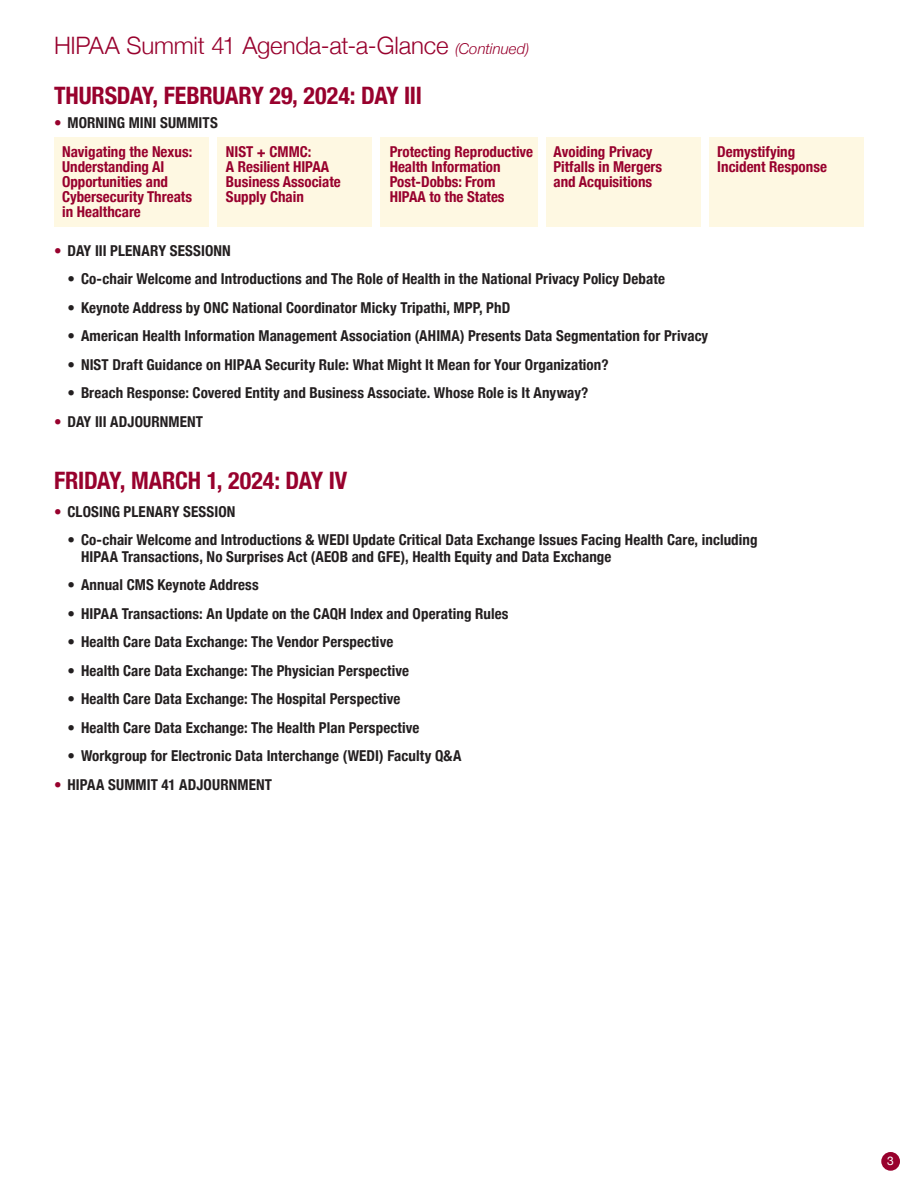
<style>
.page{position:relative;width:918px;height:1188px;background:#fff}
.page>*{position:absolute;margin:0;border:0;box-sizing:border-box;transform-origin:0 0}
.subhead-16pt{font:700 condensed 24px "Helvetica Neue";letter-spacing:-.01em;color:#98012d}
.subhead-16pt-2{font:300 24px "Helvetica Neue";letter-spacing:-.01em;color:#98012d}
.sessions_without_rule_-_in_blue{font:700 condensed 15px/16.5px "Helvetica Neue";letter-spacing:.005em;color:#231f20}
.sm_subhead-9pt-red_other{font:700 condensed 15px/15px "Helvetica Neue";color:#98012d}
.t1{font:12px "Helvetica Neue";color:#fff}
.s1{font-style:italic;font-size:15px}
.s2{color:#98012d}
</style>
<div class="page">
<div style="left:881px;top:1152px;width:19px;height:19px;background:#98012d;border-radius:50%"></div>
<div style="left:546px;top:137px;width:155px;height:90px;background:#fef8e2"></div>
<div style="left:710px;top:137px;width:154px;height:90px;background:#fef8e2"></div>
<div style="left:54px;top:137px;width:155px;height:90px;background:#fef8e2"></div>
<div style="left:217px;top:137px;width:155px;height:90px;background:#fef8e2"></div>
<div style="left:380px;top:137px;width:158px;height:90px;background:#fef8e2"></div>
<p class="subhead-16pt-2" style="left:54px;top:26px;width:477px">HIPAA Summit 41 Agenda-at-a-Glance <span class="s1">(Continued)</span></p>
<p class="subhead-16pt" style="left:54px;top:76px;width:370px">THURSDAY, FEBRUARY 29, 2024: DAY III</p>
<p class="sessions_without_rule_-_in_blue" style="left:54px;top:113px;width:165px"><span class="s2">•</span> MORNING MINI SUMMITS</p>
<p class="sm_subhead-9pt-red_other" style="left:62px;top:143px;width:132px">Navigating the Nexus:<br>Understanding AI<br>Opportunities and<br>Cybersecurity Threats in Healthcare</p>
<p class="sm_subhead-9pt-red_other" style="left:226px;top:143px;width:116px">NIST + CMMC:<br>A Resilient HIPAA<br>Business Associate<br>Supply Chain</p>
<p class="sm_subhead-9pt-red_other" style="left:390px;top:143px;width:145px">Protecting Reproductive<br>Health Information<br>Post-Dobbs: From<br>HIPAA to the States</p>
<p class="sm_subhead-9pt-red_other" style="left:554px;top:143px;width:110px">Avoiding Privacy<br>Pitfalls in Mergers and Acquisitions</p>
<p class="sm_subhead-9pt-red_other" style="left:717px;top:143px;width:111px">Demystifying<br>Incident Response</p>
<p class="sessions_without_rule_-_in_blue" style="left:54px;top:241px;width:178px"><span class="s2">•</span> DAY III PLENARY SESSIONN</p>
<p class="sessions_without_rule_-_in_blue" style="left:68px;top:269px;width:599px">• Co-chair Welcome and Introductions and The Role of Health in the National Privacy Policy Debate</p>
<p class="sessions_without_rule_-_in_blue" style="left:68px;top:298px;width:444px">• Keynote Address by ONC National Coordinator Micky Tripathi, MPP, PhD</p>
<p class="sessions_without_rule_-_in_blue" style="left:68px;top:326px;width:642px">• American Health Information Management Association (AHIMA) Presents Data Segmentation for Privacy</p>
<p class="sessions_without_rule_-_in_blue" style="left:68px;top:355px;width:543px">• NIST Draft Guidance on HIPAA Security Rule: What Might It Mean for Your Organization?</p>
<p class="sessions_without_rule_-_in_blue" style="left:68px;top:383px;width:523px">• Breach Response: Covered Entity and Business Associate. Whose Role is It Anyway?</p>
<p class="sessions_without_rule_-_in_blue" style="left:54px;top:412px;width:151px"><span class="s2">•</span> DAY III ADJOURNMENT</p>
<p class="subhead-16pt" style="left:54px;top:461px;width:295px">FRIDAY, MARCH 1, 2024: DAY IV</p>
<p class="sessions_without_rule_-_in_blue" style="left:54px;top:502px;width:183px"><span class="s2">•</span> CLOSING PLENARY SESSION</p>
<p class="sessions_without_rule_-_in_blue" style="left:81px;top:530px;width:678px;text-indent:-14px">• Co-chair Welcome and Introductions &amp; WEDI Update Critical Data Exchange Issues Facing Health Care, including<br>HIPAA Transactions, No Surprises Act (AEOB and GFE), Health Equity and Data Exchange</p>
<p class="sessions_without_rule_-_in_blue" style="left:68px;top:575px;width:193px">• Annual CMS Keynote Address</p>
<p class="sessions_without_rule_-_in_blue" style="left:68px;top:604px;width:443px">• HIPAA Transactions: An Update on the CAQH Index and Operating Rules</p>
<p class="sessions_without_rule_-_in_blue" style="left:68px;top:632px;width:327px">• Health Care Data Exchange: The Vendor Perspective</p>
<p class="sessions_without_rule_-_in_blue" style="left:68px;top:661px;width:343px">• Health Care Data Exchange: The Physician Perspective</p>
<p class="sessions_without_rule_-_in_blue" style="left:68px;top:689px;width:335px">• Health Care Data Exchange: The Hospital Perspective</p>
<p class="sessions_without_rule_-_in_blue" style="left:68px;top:718px;width:354px">• Health Care Data Exchange: The Health Plan Perspective</p>
<p class="sessions_without_rule_-_in_blue" style="left:68px;top:746px;width:395px">• Workgroup for Electronic Data Interchange (WEDI) Faculty Q&amp;A</p>
<p class="sessions_without_rule_-_in_blue" style="left:54px;top:775px;width:220px"><span class="s2">•</span> HIPAA SUMMIT 41 ADJOURNMENT</p>
<p class="t1" style="left:887px;top:1152px;width:8px">3</p>
</div>
